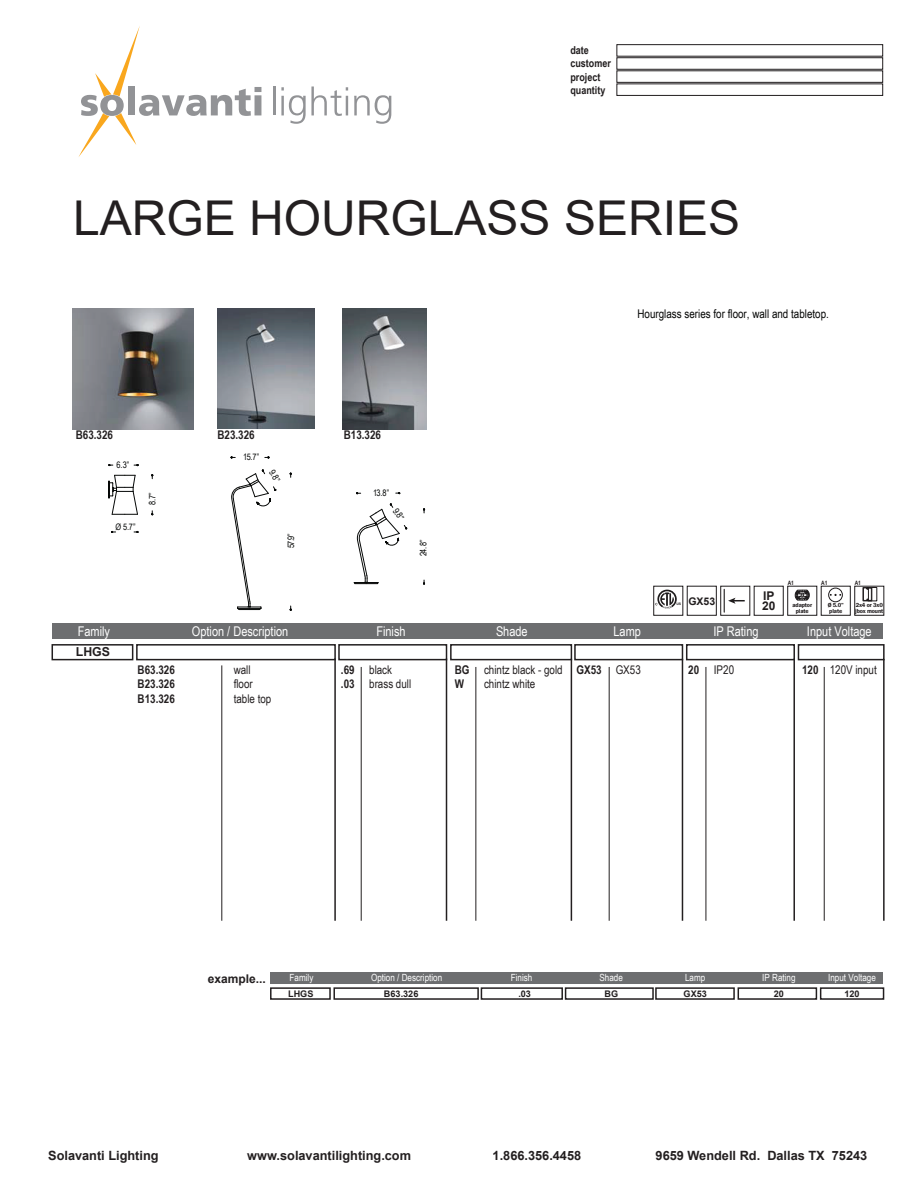
<style>
.page{position:relative;width:918px;height:1188px;background:#fff}
.page>*{position:absolute;margin:0;border:0;box-sizing:border-box;transform-origin:0 0}
.t1{font:48px "Arial";color:#231f20}
.t2{font:13.35px "Arial Narrow";color:#fff}
.t3{font:700 12.75px "Arial";color:#231f20}
.t4{font:700 12.3px "Arial";color:#231f20}
.t5{font:12px/14.4px "Arial Narrow";color:#231f20}
.t6{font:700 12px/14.4px "Arial Narrow";color:#231f20}
.t7{font:12px "Arial Narrow";color:#050605}
.t8{font:700 12px "Arial";color:#231f20}
.t9{font:700 12px/10.5px "Arial";color:#211d1e}
.t10{font:700 10.95px/13.2px "Arial Narrow";color:#231f20}
.t11{font:700 10.5px "Arial";color:#211d1e}
.t12{font:9.9px "Arial Narrow";color:#fff}
.t13{font:700 9.15px "Arial";color:#231f20}
.t14{font:9px "Arial Narrow";letter-spacing:-.055em;color:#050706}
.t15{font:600 6px/6px "Franklin Gothic";letter-spacing:-.02em;color:#211d1e}
.t16{font:700 6px "Arial Narrow";color:#231f20}
.t17{font:700 3.3px "Arial";color:#1f1c1d}
.s1{font-weight:400}
.s2{font-weight:700}
</style>
<div class="page">
<svg style="left:78px;top:26px;width:183px;height:131px"></svg>
<hr style="left:273px;top:86px;width:2px;height:29px;background:#929396">
<svg style="left:281px;top:86px;width:67px;height:38px"></svg>
<svg style="left:354px;top:95px;width:37px;height:29px"></svg>
<div style="left:52px;top:644px;width:81px;height:16px;border:2px solid #231f20"></div>
<div style="left:136px;top:644px;width:200px;height:16px;border:2px solid #231f20"></div>
<div style="left:450px;top:644px;width:122px;height:16px;border:2px solid #231f20"></div>
<hr style="left:222px;top:665px;width:1px;height:256px;background:#231f20">
<hr style="left:334px;top:659px;width:2px;height:262px;background:#231f20">
<hr style="left:446px;top:659px;width:1px;height:262px;background:#231f20">
<hr style="left:571px;top:659px;width:1px;height:262px;background:#231f20">
<hr style="left:476px;top:667px;width:1px;height:254px;background:#231f20">
<div style="left:52px;top:623px;width:831px;height:16px;background:#6d6e70"></div>
<div style="left:686px;top:644px;width:109px;height:16px;border:2px solid #231f20"></div>
<hr style="left:793px;top:659px;width:2px;height:262px;background:#231f20">
<hr style="left:706px;top:667px;width:1px;height:254px;background:#231f20">
<div style="left:574px;top:644px;width:109px;height:16px;border:2px solid #231f20"></div>
<hr style="left:682px;top:659px;width:1px;height:262px;background:#231f20">
<hr style="left:609px;top:667px;width:1px;height:254px;background:#231f20">
<div style="left:338px;top:644px;width:109px;height:16px;border:2px solid #231f20"></div>
<hr style="left:361px;top:667px;width:1px;height:254px;background:#231f20">
<div style="left:798px;top:644px;width:87px;height:16px;border:2px solid #231f20"></div>
<hr style="left:883px;top:659px;width:2px;height:262px;background:#231f20">
<hr style="left:824px;top:667px;width:1px;height:254px;background:#231f20">
<div style="left:616px;top:83px;width:267px;height:13px;border:1px solid #211d1e"></div>
<div style="left:616px;top:70px;width:267px;height:13px;border:1px solid #211d1e"></div>
<div style="left:616px;top:57px;width:267px;height:13px;border:1px solid #211d1e"></div>
<div style="left:616px;top:44px;width:267px;height:13px;border:1px solid #211d1e"></div>
<div style="left:270px;top:987px;width:61px;height:13px;border:2px solid #231f20"></div>
<div style="left:333px;top:987px;width:146px;height:13px;border:2px solid #231f20"></div>
<div style="left:481px;top:987px;width:82px;height:13px;border:2px solid #231f20"></div>
<div style="left:565px;top:987px;width:89px;height:13px;border:2px solid #231f20"></div>
<div style="left:271px;top:972px;width:612px;height:12px;background:#6d6e70"></div>
<div style="left:738px;top:987px;width:79px;height:13px;border:2px solid #231f20"></div>
<div style="left:655px;top:987px;width:80px;height:13px;border:2px solid #231f20"></div>
<div style="left:820px;top:987px;width:64px;height:13px;border:2px solid #231f20"></div>
<div style="left:687px;top:586px;width:30px;height:30px;border:1px solid #1f1c1d"></div>
<svg style="left:655px;top:590px;width:22px;height:19px"></svg>
<div style="left:653px;top:586px;width:30px;height:30px;border:1px solid #1f1c1d"></div>
<div style="left:754px;top:586px;width:30px;height:30px;border:1px solid #1f1c1d"></div>
<img style="left:73px;top:308px;width:121px;height:121px">
<img style="left:217px;top:308px;width:97px;height:121px">
<img style="left:343px;top:309px;width:84px;height:120px">
<svg style="left:231px;top:470px;width:46px;height:140px"></svg>
<svg style="left:354px;top:503px;width:54px;height:82px"></svg>
<svg style="left:108px;top:475px;width:30px;height:40px"></svg>
<div style="left:854px;top:586px;width:30px;height:30px;border:1px solid #1f1c1d"></div>
<div style="left:821px;top:586px;width:30px;height:30px;border:1px solid #1f1c1d"></div>
<div style="left:828px;top:588px;width:15px;height:14px;border:1px solid #1f1c1d;border-radius:50%"></div>
<svg style="left:830px;top:594px;width:11px;height:2px"></svg>
<svg style="left:863px;top:587px;width:9px;height:14px"></svg>
<div style="left:868px;top:588px;width:4px;height:13px;border:1px solid #1f1c1d"></div>
<svg style="left:794px;top:590px;width:16px;height:11px"></svg>
<div style="left:787px;top:586px;width:30px;height:30px;border:1px solid #1f1c1d"></div>
<div style="left:720px;top:586px;width:30px;height:30px;border:1px solid #1f1c1d"></div>
<svg style="left:724px;top:589px;width:21px;height:23px"></svg>
<p class="t10" style="left:570px;top:43px;width:42px">date customer project quantity</p>
<h1 class="t1" style="left:73px;top:185px;width:668px">LARGE HOURGLASS SERIES</h1>
<p class="t7" style="left:638px;top:305px;width:193px">Hourglass series for floor, wall and tabletop.</p>
<p class="t6" style="left:76px;top:427px;width:39px">B63.326</p>
<p class="t14" style="left:117px;top:458px;width:14px">6.3”</p>
<p class="t14" style="left:116px;top:520px;width:21px">Ø 5.7”</p>
<p class="t14" style="left:146px;top:505px;width:14px;rotate:-90deg">8.7”</p>
<p class="t2" style="left:78px;top:621px;width:34px">Family</p>
<p class="t4" style="left:76px;top:643px;width:36px">LHGS</p>
<p class="t6" style="left:138px;top:662px;width:39px;text-align:justify">B63.326<br>B23.326<br>B13.326</p>
<p class="t6" style="left:217px;top:427px;width:39px">B23.326</p>
<p class="t6" style="left:344px;top:427px;width:39px">B13.326</p>
<p class="t14" style="left:243px;top:450px;width:17px">15.7”</p>
<p class="t14" style="left:277px;top:467px;width:14px;rotate:60deg">9.8”</p>
<p class="t14" style="left:284px;top:548px;width:17px;rotate:-90deg">57.9”</p>
<p class="t2" style="left:192px;top:621px;width:98px">Option / Description</p>
<p class="t5" style="left:234px;top:662px;width:39px">wall floor table top</p>
<p class="t14" style="left:373px;top:486px;width:18px">13.8”</p>
<p class="t14" style="left:401px;top:505px;width:14px;rotate:57deg">9.8”</p>
<p class="t14" style="left:417px;top:556px;width:18px;rotate:-90deg">24.8”</p>
<p class="t17" style="left:676px;top:602px;width:6px">US</p>
<p class="t11" style="left:688px;top:594px;width:28px">GX53</p>
<p class="t9" style="left:762px;top:591px;width:15px">IP<br>20</p>
<p class="t16" style="left:788px;top:578px;width:8px">A1</p>
<p class="t16" style="left:821px;top:578px;width:8px">A1</p>
<p class="t16" style="left:855px;top:578px;width:8px">A1</p>
<p class="t15" style="left:792px;top:602px;width:21px;text-align:center">adaptor plate</p>
<p class="t15" style="left:828px;top:603px;width:17px">Ø 5.0” plate</p>
<p class="t15" style="left:855px;top:603px;width:29px">2x4 or 3x0 jbox mount</p>
<p class="t2" style="left:376px;top:621px;width:31px">Finish</p>
<p class="t2" style="left:496px;top:621px;width:33px">Shade</p>
<p class="t2" style="left:807px;top:621px;width:66px">Input Voltage</p>
<p class="t2" style="left:613px;top:621px;width:29px">Lamp</p>
<p class="t2" style="left:713px;top:621px;width:47px">IP Rating</p>
<p class="t6" style="left:341px;top:662px;width:15px">.69 .03</p>
<p class="t5" style="left:369px;top:662px;width:44px">black brass dull</p>
<p class="t6" style="left:455px;top:662px;width:16px">BG<br>W</p>
<p class="t5" style="left:484px;top:662px;width:80px">chintz black - gold chintz white</p>
<p class="t6" style="left:577px;top:662px;width:66px">GX53 <span class="s1">GX53</span></p>
<p class="t5" style="left:688px;top:662px;width:47px"><span class="s2">20</span> IP20</p>
<p class="t5" style="left:802px;top:662px;width:76px"><span class="s2">120</span> 120V input</p>
<p class="t8" style="left:208px;top:970px;width:60px">example...</p>
<p class="t12" style="left:290px;top:971px;width:25px">Family</p>
<p class="t12" style="left:371px;top:971px;width:73px">Option / Description</p>
<p class="t12" style="left:511px;top:971px;width:23px">Finish</p>
<p class="t12" style="left:685px;top:971px;width:22px">Lamp</p>
<p class="t12" style="left:762px;top:971px;width:35px">IP Rating</p>
<p class="t12" style="left:828px;top:971px;width:49px">Input Voltage</p>
<p class="t13" style="left:604px;top:987px;width:15px">BG</p>
<p class="t12" style="left:600px;top:971px;width:25px">Shade</p>
<p class="t13" style="left:288px;top:987px;width:27px">LHGS</p>
<p class="t13" style="left:384px;top:987px;width:36px">B63.326</p>
<p class="t13" style="left:518px;top:987px;width:14px">.03</p>
<p class="t13" style="left:684px;top:987px;width:25px">GX53</p>
<p class="t13" style="left:774px;top:987px;width:12px">20</p>
<p class="t13" style="left:844px;top:987px;width:17px">120</p>
<p class="t3" style="left:48px;top:1147px;width:112px">Solavanti Lighting</p>
<p class="t3" style="left:247px;top:1147px;width:165px">www.solavantilighting.com</p>
<p class="t3" style="left:493px;top:1147px;width:90px">1.866.356.4458</p>
<p class="t3" style="left:656px;top:1147px;width:213px">9659 Wendell Rd. Dallas TX 75243</p>
</div>
